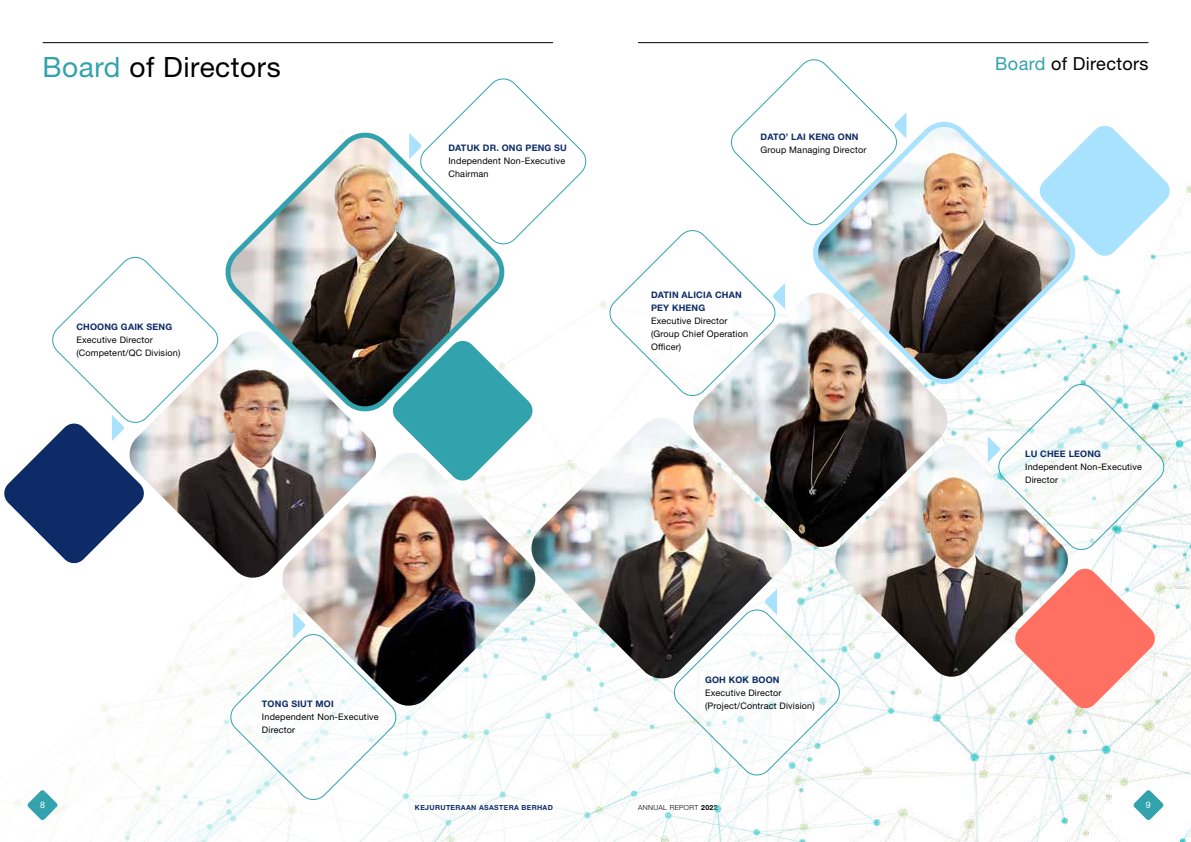
<style>
.page{position:relative;width:1191px;height:842px;background:#fff}
.page>*{position:absolute;margin:0;border:0;box-sizing:border-box;transform-origin:0 0}
.t1{font:28px "Helvetica Neue LT Std";letter-spacing:.02em;color:#000}
.t2{font:18px "Helvetica Neue LT Std";letter-spacing:.02em;color:#000}
.t3{font:9px/13px "Helvetica Neue LT Std";letter-spacing:.02em;color:#000}
.t4{font:700 9px/13px "Helvetica Neue LT Std";letter-spacing:.02em;color:#0d2b67}
.t5{font:9px "Helvetica Neue LT Std";color:#fff}
.t6{font:700 7px "Helvetica Neue LT Std";letter-spacing:.05em;color:#0d2b67}
.t7{font:300 7px "Helvetica Neue LT Std";letter-spacing:.05em;color:#000}
.s1{color:#32a2ad}
.s2{font-weight:700}
</style>
<div class="page">
<hr style="left:638px;top:42px;width:510px;height:1px;background:#000">
<hr style="left:43px;top:42px;width:510px;height:1px;background:#000">
<img style="left:14px;top:132px;width:1177px;height:710px">
<img style="left:218px;top:133px;width:293px;height:285px">
<img style="left:280px;top:452px;width:256px;height:256px">
<img style="left:690px;top:391px;width:258px;height:158px">
<img style="left:906px;top:122px;width:176px;height:269px">
<img style="left:127px;top:331px;width:251px;height:249px">
<img style="left:531px;top:418px;width:263px;height:263px">
<img style="left:833px;top:444px;width:237px;height:235px">
<svg style="left:391px;top:340px;width:143px;height:142px"></svg>
<svg style="left:1014px;top:567px;width:142px;height:143px"></svg>
<svg style="left:1038px;top:125px;width:133px;height:132px"></svg>
<svg style="left:409px;top:78px;width:179px;height:168px"></svg>
<svg style="left:4px;top:256px;width:216px;height:308px"></svg>
<svg style="left:229px;top:612px;width:169px;height:190px"></svg>
<svg style="left:672px;top:589px;width:169px;height:188px"></svg>
<svg style="left:608px;top:59px;width:298px;height:339px"></svg>
<svg style="left:987px;top:383px;width:179px;height:169px"></svg>
<h1 class="t1" style="left:43px;top:50px;width:240px"><span class="s1">Board</span> of Directors</h1>
<h2 class="t2" style="left:995px;top:52px;width:155px"><span class="s1">Board</span> of Directors</h2>
<p class="t4" style="left:76px;top:320px;width:97px">CHOONG GAIK SENG</p>
<p class="t3" style="left:76px;top:333px;width:105px">Executive Director (Competent/QC Division)</p>
<p class="t4" style="left:448px;top:141px;width:120px">DATUK DR. ONG PENG SU</p>
<p class="t3" style="left:448px;top:154px;width:118px">Independent Non-Executive<br>Chairman</p>
<p class="t4" style="left:760px;top:130px;width:100px">DATO’ LAI KENG ONN</p>
<p class="t3" style="left:760px;top:143px;width:107px">Group Managing Director</p>
<p class="t4" style="left:651px;top:288px;width:92px">DATIN ALICIA CHAN<br>PEY KHENG</p>
<p class="t3" style="left:651px;top:314px;width:99px">Executive Director (Group Chief Operation<br>Officer)</p>
<p class="t4" style="left:262px;top:697px;width:73px">TONG SIUT MOI</p>
<p class="t3" style="left:262px;top:710px;width:118px">Independent Non-Executive<br>Director</p>
<p class="t4" style="left:705px;top:673px;width:76px">GOH KOK BOON</p>
<p class="t3" style="left:705px;top:686px;width:111px">Executive Director (Project/Contract Division)</p>
<p class="t4" style="left:1025px;top:447px;width:77px">LU CHEE LEONG</p>
<p class="t3" style="left:1025px;top:460px;width:118px">Independent Non-Executive<br>Director</p>
<p class="t5" style="left:40px;top:800px;width:7px">8</p>
<p class="t6" style="left:415px;top:803px;width:139px">KEJURUTERAAN ASASTERA BERHAD</p>
<p class="t7" style="left:638px;top:803px;width:81px">ANNUAL REPORT <span class="s2">2022</span></p>
<p class="t5" style="left:1146px;top:800px;width:7px">9</p>
</div>
